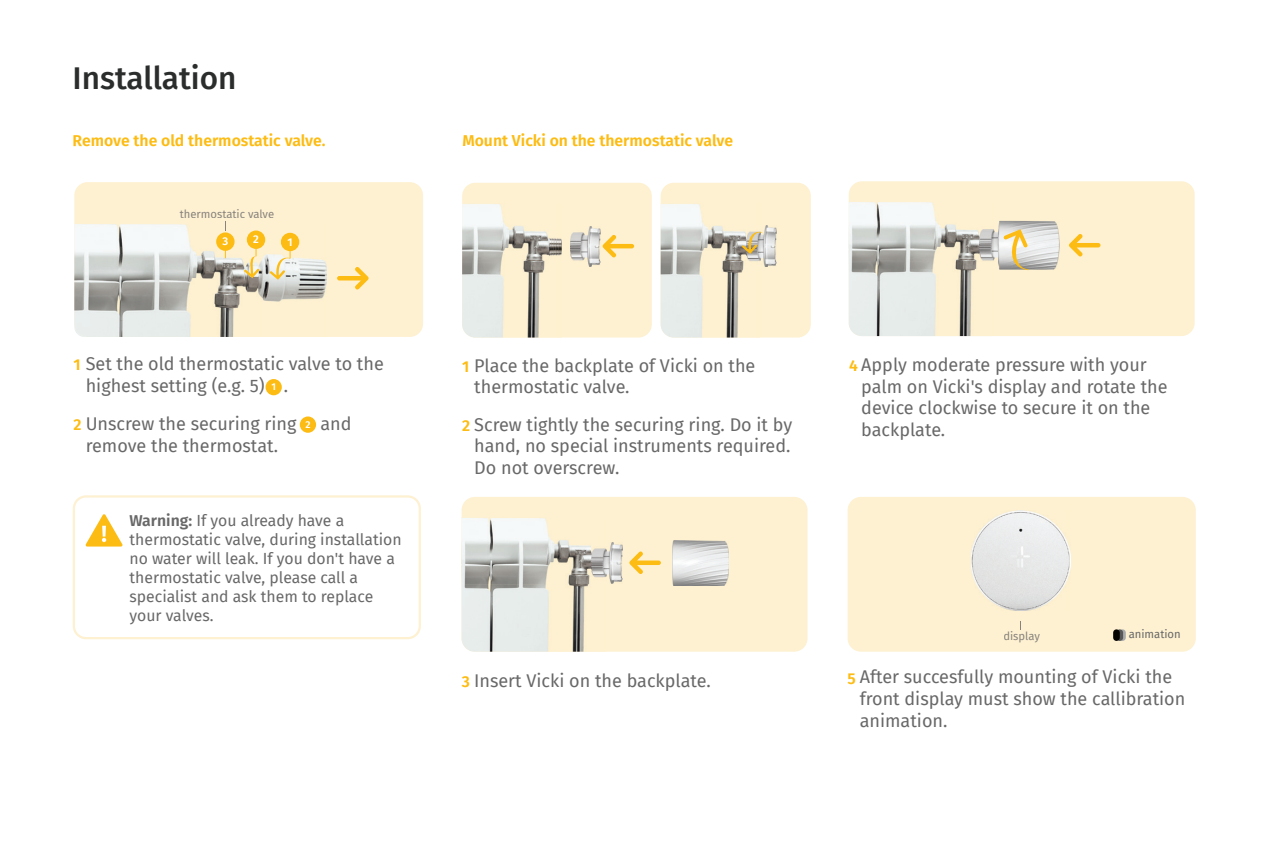
<style>
.page{position:relative;width:1277px;height:842px;background:#fff}
.page>*{position:absolute;margin:0;border:0;box-sizing:border-box;transform-origin:0 0}
.t1{font:500 31.5px "Fira Sans";color:#2b2c2c}
.t2{font:18px/21.6px "Fira Sans";color:#686868}
.t3{font:15.75px/18.9px "Fira Sans";color:#686868}
.t4{font:600 15.75px "Fira Sans";color:#fdbc13}
.t5{font:11.25px "Fira Sans";color:#88837d}
.t6{font:11.25px "Fira Sans";color:#686868}
.t7{font:600 11.25px "Fira Sans";color:#fff}
.t8{font:600 9.9px "Fira Sans";color:#fff}
.s1{font-weight:600}
.s2{font-weight:600;font-size:15.75px;color:#fdbc13}
</style>
<div class="page">
<div style="left:74px;top:182px;width:349px;height:155px;background:#fef1d1;border-radius:13px"></div>
<div style="left:462px;top:183px;width:190px;height:154px;background:#fef1d1;border-radius:13px"></div>
<div style="left:660px;top:183px;width:151px;height:154px;background:#fef1d1;border-radius:13px"></div>
<img style="left:74px;top:224px;width:252px;height:113px">
<div style="left:247px;top:231px;width:18px;height:18px;background:#fdbc13;border-radius:50%"></div>
<div style="left:281px;top:233px;width:18px;height:18px;background:#fdbc13;border-radius:50%"></div>
<div style="left:300px;top:416px;width:16px;height:17px;background:#fdbc13;border-radius:50%"></div>
<div style="left:265px;top:379px;width:17px;height:16px;background:#fdbc13;border-radius:50%"></div>
<svg style="left:270px;top:242px;width:21px;height:38px"></svg>
<svg style="left:244px;top:240px;width:15px;height:38px"></svg>
<div style="left:216px;top:232px;width:18px;height:19px;background:#fdbc13;border-radius:50%"></div>
<svg style="left:602px;top:235px;width:32px;height:22px"></svg>
<div style="left:461px;top:497px;width:346px;height:155px;background:#fef1d1;border-radius:13px"></div>
<svg style="left:337px;top:267px;width:31px;height:22px"></svg>
<svg style="left:73px;top:495px;width:348px;height:144px"></svg>
<svg style="left:85px;top:514px;width:37px;height:32px"></svg>
<img style="left:462px;top:204px;width:100px;height:133px">
<img style="left:660px;top:203px;width:86px;height:134px">
<img style="left:461px;top:518px;width:131px;height:134px">
<img style="left:571px;top:226px;width:29px;height:40px">
<img style="left:746px;top:226px;width:31px;height:41px">
<img style="left:592px;top:542px;width:30px;height:41px">
<svg style="left:742px;top:230px;width:20px;height:24px"></svg>
<img style="left:672px;top:540px;width:57px;height:45px">
<svg style="left:629px;top:551px;width:32px;height:23px"></svg>
<div style="left:848px;top:181px;width:346px;height:155px;background:#fef1d1;border-radius:13px"></div>
<img style="left:848px;top:202px;width:131px;height:134px">
<img style="left:979px;top:229px;width:19px;height:32px">
<img style="left:998px;top:221px;width:61px;height:49px">
<svg style="left:1003px;top:229px;width:25px;height:41px"></svg>
<svg style="left:1069px;top:234px;width:31px;height:22px"></svg>
<div style="left:847px;top:497px;width:348px;height:155px;background:#fef1d1;border-radius:13px"></div>
<svg style="left:1119px;top:629px;width:6px;height:12px"></svg>
<svg style="left:1116px;top:629px;width:7px;height:12px"></svg>
<div style="left:1113px;top:629px;width:6px;height:12px;background:#040503;border-radius:3px"></div>
<img style="left:971px;top:511px;width:99px;height:99px">
<h1 class="t1" style="left:73px;top:53px;width:165px">Installation</h1>
<p class="t4" style="left:73px;top:128px;width:254px">Remove the old thermostatic valve.</p>
<p class="t4" style="left:462px;top:128px;width:272px">Mount Vicki on the thermostatic valve</p>
<p class="t5" style="left:180px;top:205px;width:96px">thermostatic valve</p>
<p class="t7" style="left:253px;top:230px;width:7px">2</p>
<p class="t7" style="left:222px;top:232px;width:7px">3</p>
<p class="t7" style="left:287px;top:232px;width:7px">1</p>
<p class="t2" style="left:86px;top:352px;width:300px">Set the old thermostatic valve to the highest setting (e.g. 5) .</p>
<p class="t4" style="left:74px;top:352px;width:9px">1</p>
<p class="t2" style="left:474px;top:354px;width:283px">Place the backplate of Vicki on the thermostatic valve.</p>
<p class="t4" style="left:462px;top:353px;width:9px">1</p>
<p class="t8" style="left:271px;top:379px;width:6px">1</p>
<p class="t2" style="left:86px;top:412px;width:212px">Unscrew the securing ring</p>
<p class="t2" style="left:320px;top:412px;width:33px">and</p>
<p class="t4" style="left:462px;top:412px;width:10px">2</p>
<p class="t2" style="left:86px;top:434px;width:194px">remove the thermostat.</p>
<p class="t2" style="left:474px;top:413px;width:319px;text-align:justify">Screw tightly the securing ring. Do it by hand, no special instruments required.<br>Do not overscrew.</p>
<p class="t4" style="left:74px;top:412px;width:10px">2</p>
<p class="t8" style="left:305px;top:416px;width:7px">2</p>
<p class="t3" style="left:129px;top:511px;width:274px"><span class="s1">Warning:</span> If you already have a thermostatic valve, during installation no water will leak. If you don't have a thermostatic valve, please call a specialist and ask them to replace your valves.</p>
<p class="t2" style="left:462px;top:669px;width:250px"><span class="s2">3</span> Insert Vicki on the backplate.</p>
<p class="t2" style="left:861px;top:353px;width:308px">Apply moderate pressure with your palm on Vicki's display and rotate the device clockwise to secure it on the backplate.</p>
<p class="t4" style="left:849px;top:353px;width:10px">4</p>
<p class="t5" style="left:1003px;top:628px;width:38px">display</p>
<p class="t6" style="left:1128px;top:626px;width:54px">animation</p>
<p class="t2" style="left:859px;top:666px;width:327px">After succesfully mounting of Vicki the front display must show the callibration animation.</p>
<p class="t4" style="left:847px;top:665px;width:10px">5</p>
</div>
